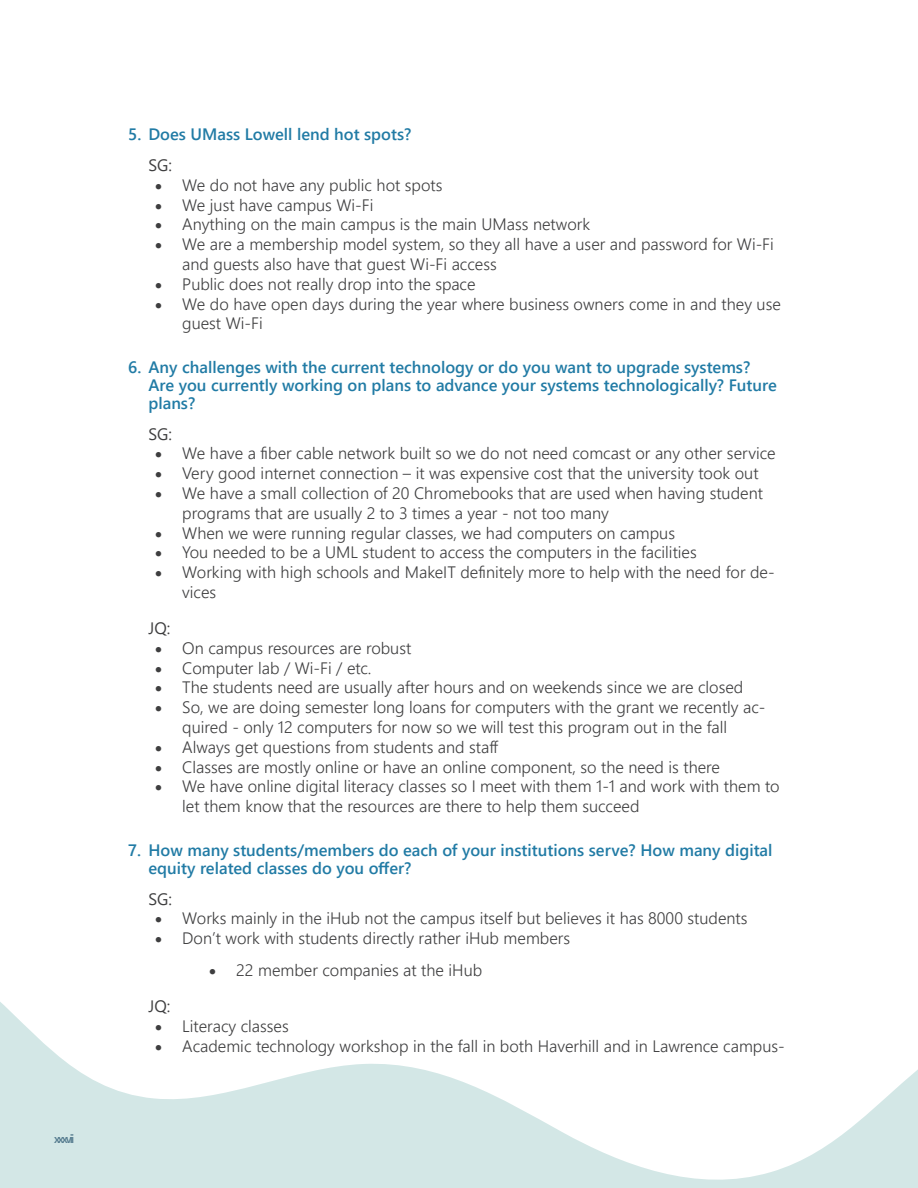
<style>
.page{position:relative;width:918px;height:1188px;background:#fff}
.page>*{position:absolute;margin:0;border:0;box-sizing:border-box;transform-origin:0 0}
.t1{font:300 16.5px/19.8px "Segoe UI";color:#3e3e3f}
.t2{font:600 16.5px/18px "Segoe UI";color:#217ba5}
.Appendix_-initial{font:16.5px "Segoe UI";color:#3e3e3f}
.t3{font:600 12px "Segoe UI";letter-spacing:-.17em;color:#577d90}
</style>
<div class="page">
<svg style="left:0;top:1002px;width:918px;height:186px"></svg>
<p class="t3" style="left:54px;top:1127px;width:22px">xxxvii</p>
<p class="t2" style="left:128px;top:124px;width:285px">5. Does UMass Lowell lend hot spots?</p>
<p class="Appendix_-initial" style="left:148px;top:150px;width:25px">SG:</p>
<p class="t1" style="left:155px;top:173px;width:289px">• We do not have any public hot spots</p>
<p class="t1" style="left:155px;top:193px;width:220px">• We just have campus Wi-Fi</p>
<p class="t1" style="left:155px;top:213px;width:436px">• Anything on the main campus is the main UMass network</p>
<p class="t1" style="left:182px;top:233px;width:593px;text-indent:-27px">• We are a membership model system, so they all have a user and password for Wi-Fi and guests also have that guest Wi-Fi access</p>
<p class="t1" style="left:155px;top:272px;width:322px">• Public does not really drop into the space</p>
<p class="t1" style="left:182px;top:292px;width:600px;text-indent:-27px">• We do have open days during the year where business owners come in and they use guest Wi-Fi</p>
<p class="t2" style="left:148px;top:357px;width:630px;text-indent:-20px">6. Any challenges with the current technology or do you want to upgrade systems?<br>Are you currently working on plans to advance your systems technologically? Future plans?</p>
<p class="Appendix_-initial" style="left:148px;top:418px;width:25px">SG:</p>
<p class="t1" style="left:155px;top:442px;width:622px">• We have a fiber cable network built so we do not need comcast or any other service</p>
<p class="t1" style="left:155px;top:462px;width:605px">• Very good internet connection – it was expensive cost that the university took out</p>
<p class="t1" style="left:182px;top:482px;width:582px;text-indent:-27px">• We have a small collection of 20 Chromebooks that are used when having student programs that are usually 2 to 3 times a year - not too many</p>
<p class="t1" style="left:155px;top:521px;width:521px">• When we were running regular classes, we had computers on campus</p>
<p class="t1" style="left:155px;top:541px;width:543px">• You needed to be a UML student to access the computers in the facilities</p>
<p class="t1" style="left:182px;top:561px;width:594px;text-indent:-27px">• Working with high schools and MakeIT definitely more to help with the need for de&shy;vices</p>
<p class="Appendix_-initial" style="left:148px;top:613px;width:23px">JQ:</p>
<p class="t1" style="left:155px;top:636px;width:258px">• On campus resources are robust</p>
<p class="t1" style="left:155px;top:656px;width:218px">• Computer lab / Wi-Fi / etc.</p>
<p class="t1" style="left:155px;top:676px;width:590px">• The students need are usually after hours and on weekends since we are closed</p>
<p class="t1" style="left:182px;top:696px;width:585px;text-indent:-27px">• So, we are doing semester long loans for computers with the grant we recently ac&shy;quired - only 12 computers for now so we will test this program out in the fall</p>
<p class="t1" style="left:155px;top:735px;width:345px">• Always get questions from students and staff</p>
<p class="t1" style="left:155px;top:755px;width:566px">• Classes are mostly online or have an online component, so the need is there</p>
<p class="t1" style="left:182px;top:775px;width:599px;text-indent:-27px">• We have online digital literacy classes so I meet with them 1-1 and work with them to let them know that the resources are there to help them succeed</p>
<p class="t2" style="left:148px;top:840px;width:626px;text-indent:-20px">7. How many students/members do each of your institutions serve? How many digital equity related classes do you offer?</p>
<p class="Appendix_-initial" style="left:148px;top:883px;width:25px">SG:</p>
<p class="t1" style="left:155px;top:907px;width:594px">• Works mainly in the iHub not the campus itself but believes it has 8000 students</p>
<p class="t1" style="left:155px;top:927px;width:416px">• Don’t work with students directly rather iHub members</p>
<p class="t1" style="left:209px;top:959px;width:275px">• 22 member companies at the iHub</p>
<p class="Appendix_-initial" style="left:148px;top:990px;width:23px">JQ:</p>
<p class="t1" style="left:155px;top:1014px;width:135px">• Literacy classes</p>
<p class="t1" style="left:155px;top:1034px;width:631px">• Academic technology workshop in the fall in both Haverhill and in Lawrence campus-</p>
</div>
